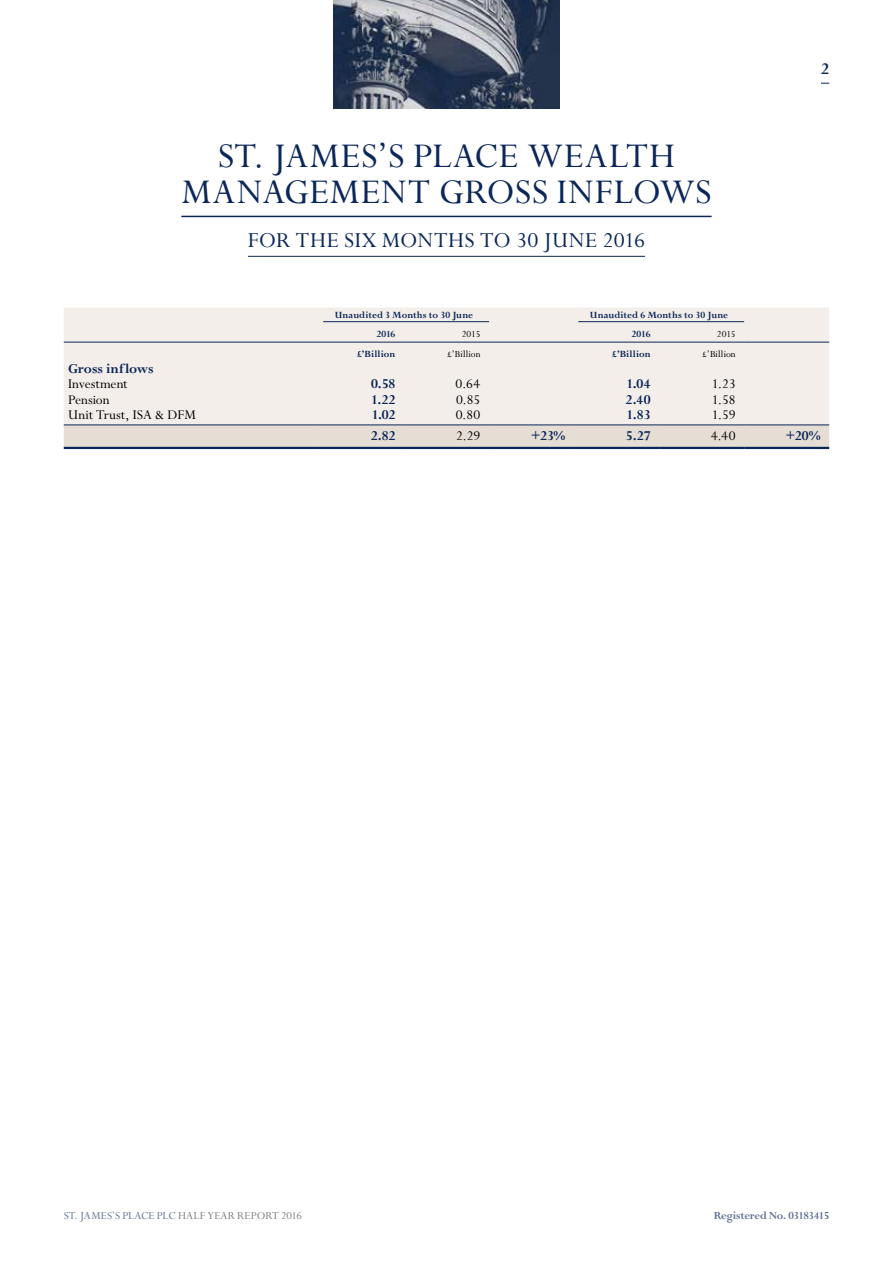
<style>
.page{position:relative;width:893px;height:1263px;background:#fff}
.page>*{position:absolute;margin:0;border:0;box-sizing:border-box;transform-origin:0 0}
.t1{font:39px/36px "Perpetua Std";letter-spacing:.015em;color:#0b2659;text-align:center}
.t2{font:24px "Perpetua Std";letter-spacing:.01em;color:#0b2659}
.t3{font:700 18px "Perpetua Std";color:#0b2659}
.t4{font:15px "Perpetua Std";color:#000}
.t5{font:700 15px "Perpetua Std";color:#0b2659}
.t6{font:12px "Perpetua Std";letter-spacing:.005em;color:#607293}
.t7{font:700 12px "Perpetua Std";letter-spacing:-.015em;color:#607293}
.t8{font:700 10.5px "Perpetua Std";color:#0b2659}
.t9{font:10.5px "Perpetua Std";letter-spacing:.01em;color:#000}
.s1{color:#7c7b7b}
</style>
<div class="page">
<img style="left:333px;top:0;width:227px;height:108px">
<div style="left:64px;top:307px;width:765px;height:117px;background:#f3eeea"></div>
<svg style="left:64px;top:425px;width:765px;height:22px;background:#dfd8d1"></svg>
<hr style="left:64px;top:342px;width:255px;height:1px;background:#0b2659">
<hr style="left:319px;top:342px;width:85px;height:1px;background:#0b2659">
<hr style="left:404px;top:342px;width:85px;height:1px;background:#0b2659">
<hr style="left:489px;top:342px;width:85px;height:1px;background:#0b2659">
<hr style="left:574px;top:342px;width:85px;height:1px;background:#0b2659">
<hr style="left:659px;top:342px;width:85px;height:1px;background:#0b2659">
<hr style="left:744px;top:342px;width:85px;height:1px;background:#0b2659">
<hr style="left:64px;top:424px;width:255px;height:1px;background:#0b2659">
<hr style="left:319px;top:424px;width:85px;height:1px;background:#0b2659">
<hr style="left:404px;top:424px;width:85px;height:1px;background:#0b2659">
<hr style="left:489px;top:424px;width:85px;height:1px;background:#0b2659">
<hr style="left:574px;top:424px;width:85px;height:1px;background:#0b2659">
<hr style="left:659px;top:424px;width:85px;height:1px;background:#0b2659">
<hr style="left:744px;top:424px;width:85px;height:1px;background:#0b2659">
<hr style="left:64px;top:447px;width:255px;height:2px;background:#0b2659">
<hr style="left:319px;top:447px;width:85px;height:2px;background:#0b2659">
<hr style="left:404px;top:447px;width:85px;height:2px;background:#0b2659">
<hr style="left:489px;top:447px;width:85px;height:2px;background:#0b2659">
<hr style="left:574px;top:447px;width:85px;height:2px;background:#0b2659">
<hr style="left:659px;top:447px;width:85px;height:2px;background:#0b2659">
<hr style="left:744px;top:447px;width:85px;height:2px;background:#0b2659">
<hr style="left:323px;top:321px;width:166px;height:1px;background:#0b2659">
<hr style="left:578px;top:321px;width:166px;height:1px;background:#0b2659">
<hr style="left:181px;top:216px;width:531px;height:1px;background:#0b2659">
<hr style="left:248px;top:256px;width:397px;height:1px;background:#0b2659">
<h1 class="t1" style="left:181px;top:139px;width:532px">ST. JAMES’S PLACE WEALTH<br>MANAGEMENT GROSS INFLOWS</h1>
<h2 class="t2" style="left:248px;top:228px;width:399px">FOR THE SIX MONTHS TO 30 JUNE 2016</h2>
<p class="t8" style="left:335px;top:309px;width:140px">Unaudited 3 Months to 30 June</p>
<p class="t8" style="left:590px;top:309px;width:140px">Unaudited 6 Months to 30 June</p>
<p class="t8" style="left:376px;top:328px;width:20px">2016</p>
<p class="t9" style="left:462px;top:328px;width:20px">2015</p>
<p class="t8" style="left:632px;top:328px;width:20px">2016</p>
<p class="t9" style="left:717px;top:328px;width:20px">2015</p>
<p class="t8" style="left:357px;top:349px;width:40px">£’Billion</p>
<p class="t9" style="left:447px;top:349px;width:35px">£’Billion</p>
<p class="t8" style="left:612px;top:349px;width:40px">£’Billion</p>
<p class="t9" style="left:702px;top:349px;width:35px">£’Billion</p>
<h3 class="t3" style="left:821px;top:60px;width:10px">2</h3>
<h3 class="t5" style="left:68px;top:361px;width:87px">Gross inflows</h3>
<h3 class="t4" style="left:68px;top:376px;width:61px">Investment</h3>
<h3 class="t5" style="left:371px;top:376px;width:26px">0.58</h3>
<h3 class="t4" style="left:456px;top:376px;width:26px">0.64</h3>
<h3 class="t5" style="left:626px;top:376px;width:26px">1.04</h3>
<h3 class="t4" style="left:712px;top:376px;width:25px">1.23</h3>
<h3 class="t4" style="left:68px;top:391px;width:43px">Pension</h3>
<h3 class="t5" style="left:371px;top:391px;width:26px">1.22</h3>
<h3 class="t4" style="left:456px;top:391px;width:26px">0.85</h3>
<h3 class="t5" style="left:626px;top:391px;width:26px">2.40</h3>
<h3 class="t4" style="left:712px;top:391px;width:25px">1.58</h3>
<h3 class="t4" style="left:68px;top:407px;width:129px">Unit Trust, ISA &amp; DFM</h3>
<h3 class="t5" style="left:372px;top:407px;width:25px">1.02</h3>
<h3 class="t4" style="left:456px;top:407px;width:26px">0.80</h3>
<h3 class="t5" style="left:627px;top:407px;width:25px">1.83</h3>
<h3 class="t4" style="left:712px;top:407px;width:25px">1.59</h3>
<h3 class="t5" style="left:371px;top:428px;width:26px">2.82</h3>
<h3 class="t4" style="left:456px;top:428px;width:26px">2.29</h3>
<h3 class="t5" style="left:531px;top:428px;width:36px">+23%</h3>
<h3 class="t5" style="left:626px;top:428px;width:26px">5.27</h3>
<h3 class="t4" style="left:711px;top:428px;width:26px">4.40</h3>
<h3 class="t5" style="left:785px;top:428px;width:37px">+20%</h3>
<p class="t6" style="left:64px;top:1209px;width:240px">ST. JAMES’S PLACE PLC <span class="s1">HALF YEAR REPORT 2016</span></p>
<p class="t7" style="left:714px;top:1209px;width:117px">Registered No. 03183415</p>
</div>
